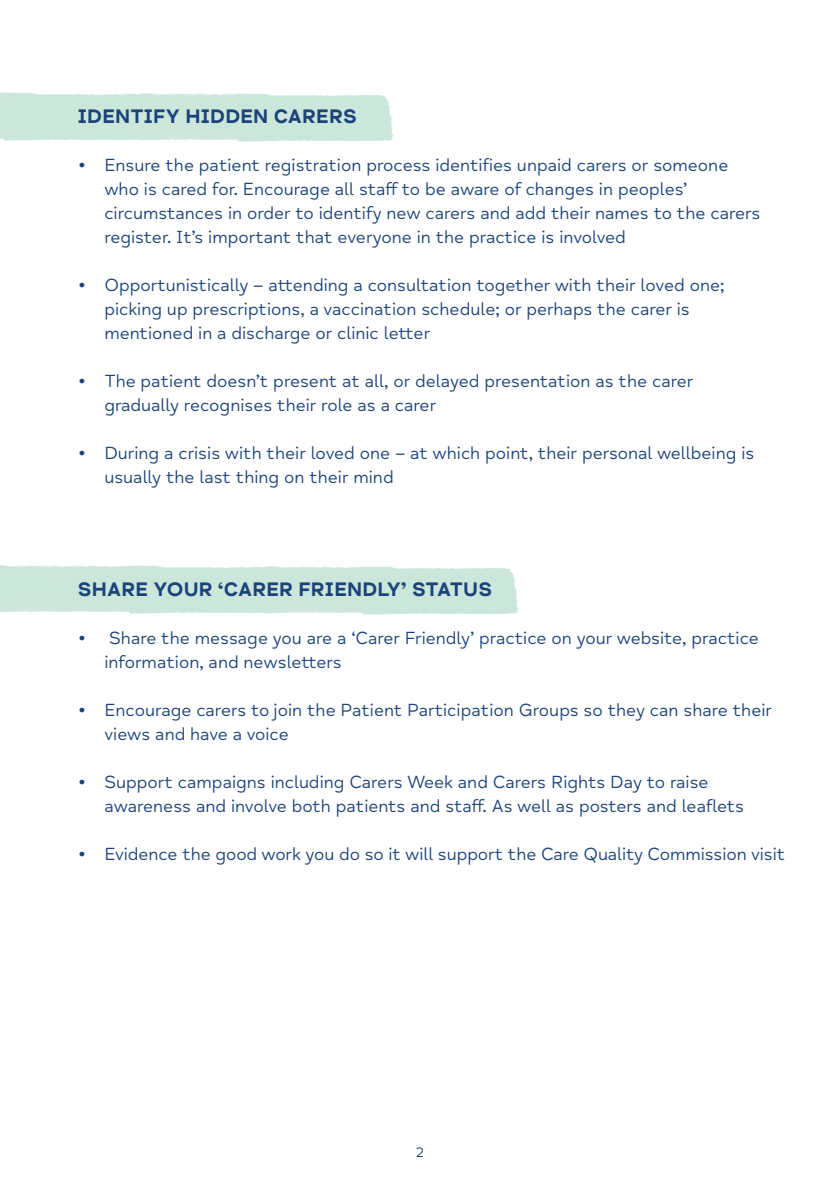
<style>
.page{position:relative;width:840px;height:1191px;background:#fff}
.page>*{position:absolute;margin:0;border:0;box-sizing:border-box;transform-origin:0 0}
.t1{font:20px "Mind Meridian Display";letter-spacing:.01em;color:#1b4279}
.t2{font:18px/24px "Mind Meridian";color:#1b4279}
.t3{font:14px "Mind Meridian";color:#1b4279}
</style>
<div class="page">
<img style="left:0;top:92px;width:395px;height:50px">
<img style="left:0;top:565px;width:520px;height:50px">
<p class="t1" style="left:78px;top:109px;width:280px">IDENTIFY HIDDEN CARERS</p>
<p class="t2" style="left:104px;top:155px;width:657px">Ensure the patient registration process identifies unpaid carers or someone who is cared for. Encourage all staff to be aware of changes in peoples’ circumstances in order to identify new carers and add their names to the carers register. It’s important that everyone in the practice is involved</p>
<p class="t2" style="left:104px;top:275px;width:621px">Opportunistically – attending a consultation together with their loved one; picking up prescriptions, a vaccination schedule; or perhaps the carer is mentioned in a discharge or clinic letter</p>
<p class="t2" style="left:104px;top:371px;width:590px">The patient doesn’t present at all, or delayed presentation as the carer gradually recognises their role as a carer</p>
<p class="t2" style="left:104px;top:443px;width:651px">During a crisis with their loved one – at which point, their personal wellbeing is usually the last thing on their mind</p>
<p class="t2" style="left:79px;top:154px;width:8px">•</p>
<p class="t2" style="left:79px;top:274px;width:8px">•</p>
<p class="t2" style="left:79px;top:370px;width:8px">•</p>
<p class="t2" style="left:79px;top:442px;width:8px">•</p>
<p class="t1" style="left:78px;top:582px;width:415px">SHARE YOUR ‘CARER FRIENDLY’ STATUS</p>
<p class="t2" style="left:104px;top:627px;width:655px">Share the message you are a ‘Carer Friendly’ practice on your website, practice information, and newsletters</p>
<p class="t2" style="left:104px;top:699px;width:668px">Encourage carers to join the Patient Participation Groups so they can share their views and have a voice</p>
<p class="t2" style="left:104px;top:771px;width:641px">Support campaigns including Carers Week and Carers Rights Day to raise awareness and involve both patients and staff. As well as posters and leaflets</p>
<p class="t2" style="left:104px;top:843px;width:682px">Evidence the good work you do so it will support the Care Quality Commission visit</p>
<p class="t2" style="left:79px;top:627px;width:8px">•</p>
<p class="t2" style="left:79px;top:699px;width:8px">•</p>
<p class="t2" style="left:79px;top:771px;width:8px">•</p>
<p class="t2" style="left:79px;top:843px;width:8px">•</p>
<p class="t3" style="left:415px;top:1147px;width:10px">2</p>
</div>
